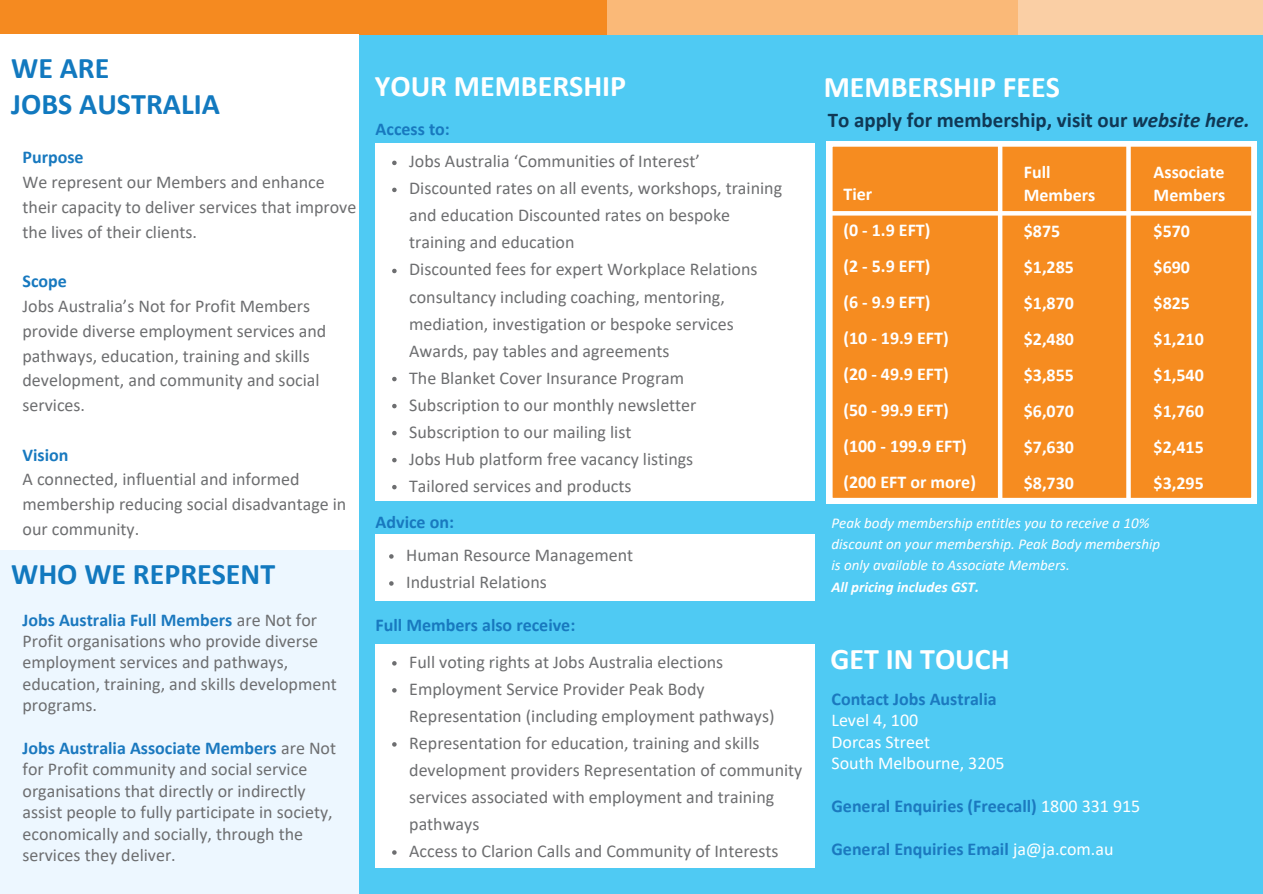
<style>
.page{position:relative;width:1263px;height:894px;background:#fff}
.page>*{position:absolute;margin:0;border:0;box-sizing:border-box;transform-origin:0 0}
.t1{font:700 30px "Calibri";color:#fff}
.t2{font:700 30px/36px "Calibri";color:#1279bf}
.t3{font:700 21px "Calibri";color:#103855}
.t4{font:18px/24.8px "Calibri";color:#6d6e70}
.t5{font:700 18px/36px "Calibri";color:#fff}
.t6{font:700 18px "Calibri";color:#1b79bf}
.t7{font:18px/21.3px "Calibri";color:#fff}
.t8{font:700 18px "Calibri";color:#1879bf}
.t9{font:italic 15px "Calibri";color:#fff}
.t10{font:italic 700 15px "Calibri";color:#fff}
.s1{color:#0f79bf}
.s2{font-weight:700;color:#1879bf}
.s3{font-weight:700;color:#1b79bf}
.s4{font-style:italic}
.s5{font-weight:400;color:#fff}
</style>
<div class="page">
<div style="left:0;top:0;width:607px;height:36px;background:#f58a20"></div>
<div style="left:607px;top:0;width:411px;height:36px;background:#fab978"></div>
<div style="left:1018px;top:0;width:245px;height:36px;background:#facfa5"></div>
<div style="left:0;top:35px;width:359px;height:857px;background:#fff"></div>
<div style="left:0;top:549px;width:363px;height:344px;background:#edf7ff"></div>
<div style="left:359px;top:35px;width:904px;height:858px;background:#4fcaf3"></div>
<div style="left:375px;top:143px;width:439px;height:357px;background:#fff"></div>
<div style="left:375px;top:534px;width:439px;height:66px;background:#fff"></div>
<div style="left:375px;top:644px;width:440px;height:223px;background:#fff"></div>
<div style="left:827px;top:141px;width:430px;height:362px;background:#f68c20"></div>
<svg style="left:392px;top:160px;width:5px;height:5px"></svg>
<svg style="left:392px;top:187px;width:5px;height:5px"></svg>
<svg style="left:392px;top:268px;width:5px;height:5px"></svg>
<svg style="left:392px;top:376px;width:5px;height:5px"></svg>
<svg style="left:392px;top:403px;width:5px;height:5px"></svg>
<svg style="left:392px;top:430px;width:5px;height:5px"></svg>
<svg style="left:392px;top:457px;width:5px;height:5px"></svg>
<svg style="left:392px;top:484px;width:5px;height:5px"></svg>
<svg style="left:389px;top:554px;width:5px;height:4px"></svg>
<svg style="left:389px;top:581px;width:5px;height:4px"></svg>
<svg style="left:392px;top:661px;width:5px;height:4px"></svg>
<svg style="left:392px;top:688px;width:5px;height:4px"></svg>
<svg style="left:392px;top:742px;width:5px;height:4px"></svg>
<svg style="left:392px;top:850px;width:5px;height:4px"></svg>
<hr style="left:998px;top:144px;width:4px;height:355px;background:#fff">
<div style="left:1126px;top:144px;width:5px;height:355px;background:#fff"></div>
<svg style="left:830px;top:211px;width:421px;height:4px;background:#fefdfb"></svg>
<p class="t2" style="left:11px;top:53px;width:210px">WE ARE<br>JO<span class="s1">B</span>S AU<span class="s1">ST</span>RALIA</p>
<p class="t4" style="left:23px;top:146px;width:335px"><span class="s2">Purpose<br></span>We represent our Members and enhance their capacity to deliver services that improve the lives of their clients.</p>
<p class="t4" style="left:23px;top:270px;width:305px"><span class="s2">Scope<br></span>Jobs Australia’s Not for Profit Members provide diverse employment services and pathways, education, training and skills development, and community and social services.</p>
<p class="t4" style="left:23px;top:443px;width:325px"><span class="s2">Vision<br></span>A connected, influential and informed membership reducing social disadvantage in our community.</p>
<p class="t2" style="left:11px;top:558px;width:265px">WHO WE REPRESENT</p>
<p class="t4" style="left:23px;top:610px;width:316px;line-height:21.3px"><span class="s3">Jobs Australia Full Members</span> are Not for Profit organisations who provide diverse employment services and pathways, education, training, and skills development programs.</p>
<p class="t4" style="left:23px;top:738px;width:315px;line-height:21.3px"><span class="s3">Jobs Australia Associate Members</span> are Not for Profit community and social service organisations that directly or indirectly assist people to fully participate in society, economically and socially, through the services they deliver.</p>
<p class="t1" style="left:375px;top:73px;width:253px">YOUR MEMBERSHIP</p>
<h3 class="t8" style="left:376px;top:121px;width:76px">Access to:</h3>
<p class="t4" style="left:409px;top:150px;width:292px">Jobs Australia ‘Communities of Interest’</p>
<h1 class="t4" style="left:409px;top:176px;width:374px;line-height:27px">Discounted rates on all events, workshops, training and education Discounted rates on bespoke training and education</h1>
<p class="t4" style="left:409px;top:257px;width:350px;line-height:27px">Discounted fees for expert Workplace Relations consultancy including coaching, mentoring, mediation, investigation or bespoke services Awards, pay tables and agreements</p>
<h1 class="t4" style="left:409px;top:366px;width:277px">The Blanket Cover Insurance Program</h1>
<h3 class="t4" style="left:409px;top:393px;width:289px">Subscription to our monthly newsletter</h3>
<p class="t4" style="left:409px;top:420px;width:224px">Subscription to our mailing list</p>
<p class="t4" style="left:409px;top:447px;width:286px">Jobs Hub platform free vacancy listings</p>
<p class="t4" style="left:409px;top:474px;width:224px">Tailored services and products</p>
<p class="t8" style="left:376px;top:514px;width:80px">Advice on:</p>
<h1 class="t4" style="left:406px;top:544px;width:228px">Human Resource Management</h1>
<h2 class="t4" style="left:406px;top:571px;width:142px">Industrial Relations</h2>
<p class="t8" style="left:376px;top:617px;width:201px">Full Members also receive:</p>
<h3 class="t4" style="left:409px;top:650px;width:316px">Full voting rights at Jobs Australia elections</h3>
<h3 class="t4" style="left:409px;top:676px;width:367px;line-height:27px">Employment Service Provider Peak Body<br>Representation (including employment pathways)</h3>
<h3 class="t4" style="left:409px;top:730px;width:395px;line-height:27px">Representation for education, training and skills development providers Representation of community services associated with employment and training pathways</h3>
<p class="t4" style="left:409px;top:839px;width:371px">Access to Clarion Calls and Community of Interests</p>
<h4 class="t1" style="left:824px;top:75px;width:238px">MEMBERSHIP FEES</h4>
<h4 class="t3" style="left:828px;top:111px;width:423px">To apply for membership, visit our <span class="s4">website here.</span></h4>
<h4 class="t5" style="left:843px;top:177px;width:134px">Tier<br>(0 - 1.9 EFT)<br>(2 - 5.9 EFT)<br>(6 - 9.9 EFT)<br>(10 - 19.9 EFT) (20 - 49.9 EFT) (50 - 99.9 EFT) (100 - 199.9 EFT) (200 EFT or more)</h4>
<h4 class="t5" style="left:1024px;top:162px;width:73px;line-height:22.5px">Full<br>Members</h4>
<h4 class="t5" style="left:1024px;top:214px;width:52px">$875 $1,285 $1,870 $2,480 $3,855 $6,070 $7,630 $8,730</h4>
<h4 class="t5" style="left:1154px;top:162px;width:73px;line-height:22.5px">Associate<br>Members</h4>
<h4 class="t5" style="left:1154px;top:214px;width:52px">$570 $690 $825 $1,210 $1,540 $1,760 $2,415 $3,295</h4>
<p class="t9" style="left:831px;top:516px;width:319px">Peak body membership entitles you to receive a 10%</p>
<p class="t9" style="left:831px;top:537px;width:330px">discount on your membership. Peak Body membership</p>
<p class="t9" style="left:831px;top:559px;width:240px">is only available to Associate Members.</p>
<h3 class="t10" style="left:831px;top:580px;width:149px">All pricing includes GST.</h3>
<p class="t1" style="left:830px;top:646px;width:181px">GET IN TOUCH</p>
<h4 class="t7" style="left:831px;top:689px;width:167px"><span class="s3">Contact Jobs Australia<br></span>Level 4, 100<br>Dorcas Street</h4>
<h4 class="t7" style="left:831px;top:753px;width:175px">South Melbourne, 3205</h4>
<h4 class="t6" style="left:831px;top:798px;width:310px">General Enquiries (Freecall) <span class="s5">1800 331 915</span></h4>
<h4 class="t6" style="left:831px;top:841px;width:284px">General Enquiries Email <span class="s5">ja@ja.com.au</span></h4>
</div>
